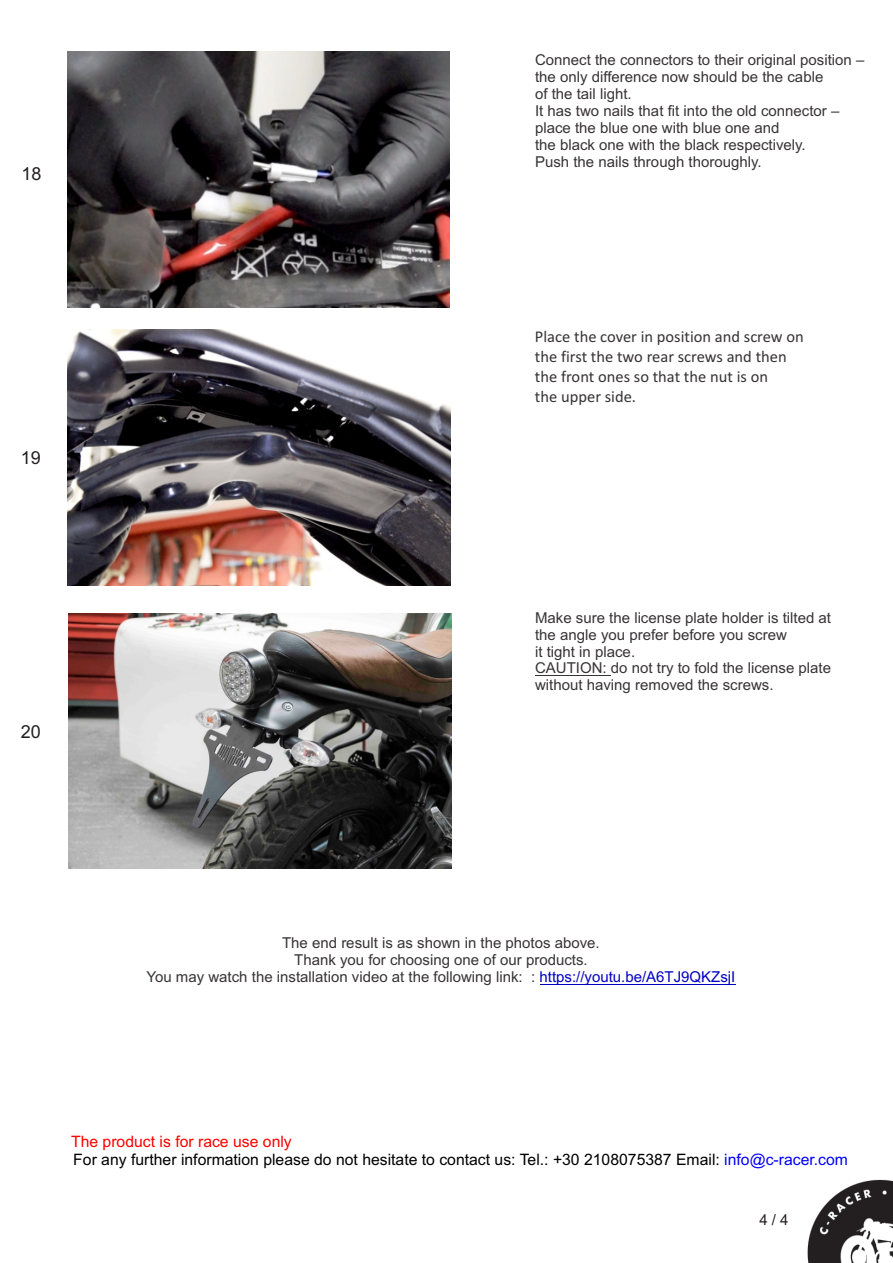
<style>
.page{position:relative;width:893px;height:1263px;background:#fff}
.page>*{position:absolute;margin:0;border:0;box-sizing:border-box;transform-origin:0 0}
.t1{font:18px "Arial";color:#231f20}
.t2{font:16.5px/20.1px "Calibri";color:#383336}
.t3{font:15.75px "Arial";color:#000}
.t4{font:15.75px "Arial";color:#f00}
.t5{font:15px/17px "Arial";color:#383336}
.t6{font:15px "Arial";color:#231f20}
.s1{color:#0000c4}
.s2{color:#00f}
</style>
<div class="page">
<img style="left:807px;top:1179px;width:86px;height:84px">
<img style="left:67px;top:52px;width:383px;height:256px">
<img style="left:68px;top:329px;width:382px;height:256px">
<img style="left:68px;top:613px;width:383px;height:255px">
<hr style="left:535px;top:675px;width:76px;height:1px;background:#383336">
<hr style="left:539px;top:984px;width:196px;height:1px;background:#0000c4">
<p class="t1" style="left:22px;top:167px;width:22px">18</p>
<p class="t1" style="left:21px;top:450px;width:22px">19</p>
<p class="t1" style="left:21px;top:725px;width:22px">20</p>
<p class="t5" style="left:535px;top:52px;width:331px">Connect the connectors to their original position – the only difference now should be the cable<br>of the tail light.<br>It has two nails that fit into the old connector – place the blue one with blue one and<br>the black one with the black respectively.<br>Push the nails through thoroughly.</p>
<p class="t2" style="left:535px;top:328px;width:270px">Place the cover in position and screw on the first the two rear screws and then the front ones so that the nut is on<br>the upper side.</p>
<p class="t5" style="left:535px;top:611px;width:297px">Make sure the license plate holder is tilted at the angle you prefer before you screw<br>it tight in place.<br>CAUTION: do not try to fold the license plate without having removed the screws.</p>
<p class="t5" style="left:146px;top:936px;width:590px;text-align:center">The end result is as shown in the photos above.<br>Thank you for choosing one of our products.<br>You may watch the installation video at the following link: : <span class="s1">https://youtu.be/A6TJ9QKZsjI</span></p>
<p class="t4" style="left:71px;top:1136px;width:222px">The product is for race use only</p>
<p class="t3" style="left:73px;top:1153px;width:776px">For any further information please do not hesitate to contact us: Tel.: +30 2108075387 Email: <span class="s2">info@c-racer.com</span></p>
<p class="t6" style="left:759px;top:1213px;width:31px">4/4</p>
</div>
